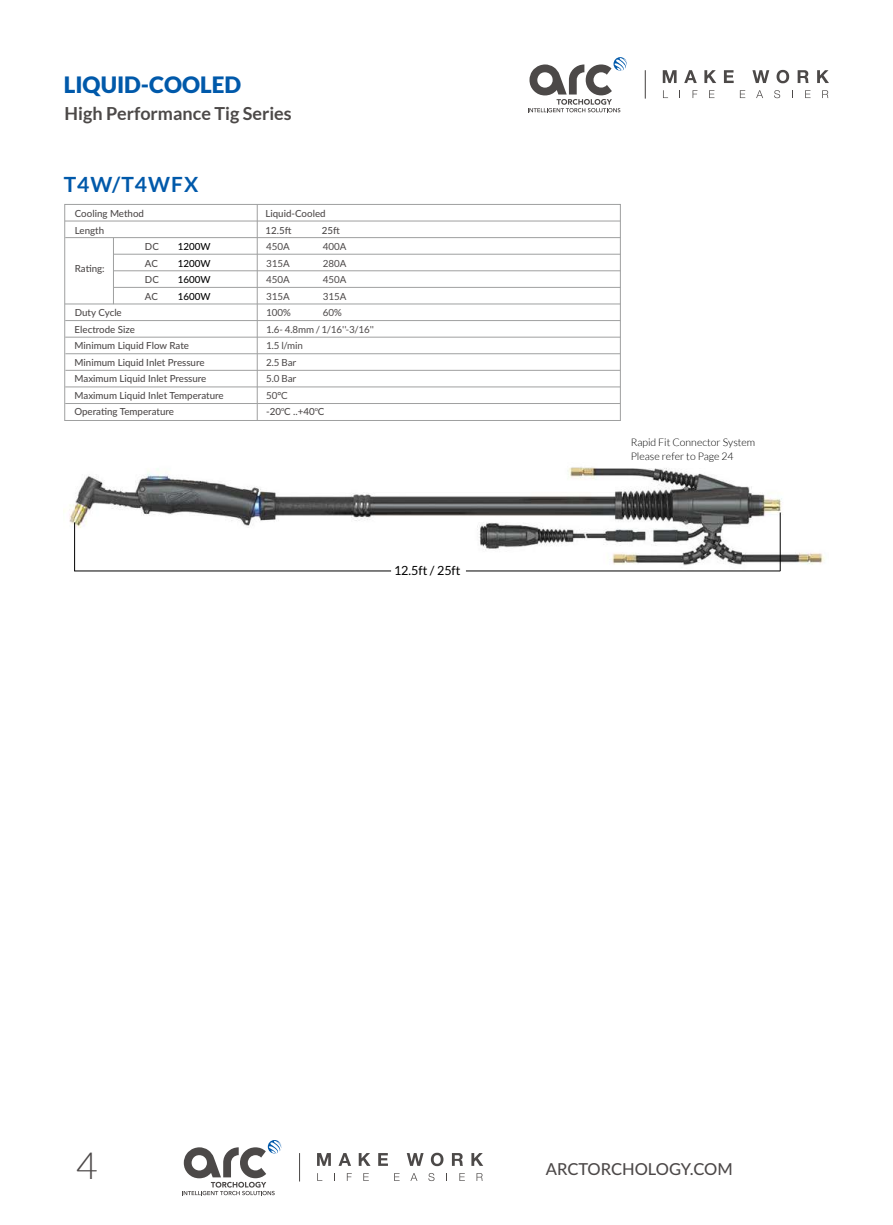
<style>
.page{position:relative;width:893px;height:1225px;background:#fff}
.page>*{position:absolute;margin:0;border:0;box-sizing:border-box;transform-origin:0 0}
.t1{font:300 37.5px "Lato";color:#4c4848}
.t2{font:900 22.5px "Lato";color:#0059aa}
.t3{font:700 21px "Lato";letter-spacing:.05em;color:#0059aa}
.t4{font:700 18px "Lato";color:#4c4948}
.t5{font:500 16.5px "Lato";color:#4c4848}
.t6{font:12.6px "Lato";color:#000}
.t7{font:300 10.5px/13.4px "Lato";color:#000}
.t8{font:500 9.75px/16.5px "Lato";color:#4c4848}
.t9{font:9.75px/16.5px "Lato";color:#4c4848}
.t10{font:500 9.75px/16.5px "Lato";color:#000}
.t11{font:500 5.7px "Lato";color:#4c4848}
</style>
<div class="page">
<svg style="left:299px;top:1153px;width:1px;height:28px"></svg>
<svg style="left:182px;top:1140px;width:99px;height:55px"></svg>
<svg style="left:317px;top:1153px;width:14px;height:12px"></svg>
<svg style="left:339px;top:1153px;width:12px;height:12px"></svg>
<svg style="left:359px;top:1153px;width:11px;height:12px"></svg>
<svg style="left:378px;top:1153px;width:10px;height:12px"></svg>
<svg style="left:407px;top:1153px;width:17px;height:12px"></svg>
<svg style="left:431px;top:1152px;width:12px;height:14px"></svg>
<svg style="left:452px;top:1153px;width:11px;height:12px"></svg>
<svg style="left:471px;top:1153px;width:12px;height:12px"></svg>
<svg style="left:317px;top:1173px;width:5px;height:8px"></svg>
<svg style="left:347px;top:1173px;width:5px;height:8px"></svg>
<svg style="left:363px;top:1173px;width:6px;height:8px"></svg>
<svg style="left:394px;top:1173px;width:6px;height:8px"></svg>
<svg style="left:410px;top:1173px;width:7px;height:8px"></svg>
<svg style="left:428px;top:1173px;width:6px;height:8px"></svg>
<svg style="left:459px;top:1173px;width:6px;height:8px"></svg>
<svg style="left:477px;top:1173px;width:6px;height:8px"></svg>
<svg style="left:645px;top:70px;width:1px;height:29px"></svg>
<svg style="left:528px;top:57px;width:99px;height:55px"></svg>
<svg style="left:663px;top:70px;width:14px;height:13px"></svg>
<svg style="left:684px;top:70px;width:13px;height:13px"></svg>
<svg style="left:704px;top:70px;width:12px;height:13px"></svg>
<svg style="left:724px;top:70px;width:10px;height:13px"></svg>
<svg style="left:752px;top:70px;width:17px;height:13px"></svg>
<svg style="left:776px;top:70px;width:13px;height:13px"></svg>
<svg style="left:798px;top:70px;width:11px;height:13px"></svg>
<svg style="left:817px;top:70px;width:12px;height:13px"></svg>
<svg style="left:663px;top:90px;width:5px;height:8px"></svg>
<svg style="left:692px;top:90px;width:5px;height:8px"></svg>
<svg style="left:709px;top:90px;width:5px;height:8px"></svg>
<svg style="left:740px;top:90px;width:5px;height:8px"></svg>
<svg style="left:756px;top:90px;width:7px;height:8px"></svg>
<svg style="left:774px;top:90px;width:6px;height:8px"></svg>
<svg style="left:805px;top:90px;width:5px;height:8px"></svg>
<svg style="left:822px;top:90px;width:6px;height:8px"></svg>
<div style="left:65px;top:204px;width:556px;height:217px;border:1px solid #9fa0a0"></div>
<img style="left:64px;top:467px;width:761px;height:105px">
<hr style="left:780px;top:512px;width:1px;height:59px;background:#000">
<hr style="left:74px;top:571px;width:317px;height:1px;background:#000">
<hr style="left:466px;top:571px;width:314px;height:1px;background:#000">
<hr style="left:74px;top:522px;width:1px;height:49px;background:#000">
<hr style="left:65px;top:237px;width:556px;height:1px;background:#9fa0a0">
<hr style="left:65px;top:304px;width:556px;height:1px;background:#9fa0a0">
<hr style="left:114px;top:270px;width:507px;height:1px;background:#9fa0a0">
<hr style="left:65px;top:337px;width:556px;height:1px;background:#9fa0a0">
<hr style="left:65px;top:387px;width:555px;height:1px;background:#9fa0a0">
<hr style="left:65px;top:403px;width:555px;height:1px;background:#9fa0a0">
<hr style="left:114px;top:254px;width:507px;height:1px;background:#9fa0a0">
<hr style="left:65px;top:320px;width:556px;height:1px;background:#9fa0a0">
<hr style="left:114px;top:287px;width:507px;height:1px;background:#9fa0a0">
<hr style="left:65px;top:353px;width:555px;height:1px;background:#9fa0a0">
<hr style="left:65px;top:370px;width:555px;height:1px;background:#9fa0a0">
<hr style="left:257px;top:204px;width:1px;height:217px;background:#9fa0a0">
<hr style="left:65px;top:221px;width:555px;height:1px;background:#9fa0a0">
<hr style="left:113px;top:238px;width:1px;height:66px;background:#9fa0a0">
<h2 class="t2" style="left:64px;top:72px;width:179px">LIQUID-COOLED</h2>
<h3 class="t4" style="left:65px;top:103px;width:229px">High Performance Tig Series</h3>
<h3 class="t3" style="left:64px;top:172px;width:136px">T4W/T4WFX</h3>
<p class="t8" style="left:75px;top:205px;width:71px">Cooling Method<br>Length</p>
<p class="t8" style="left:265px;top:205px;width:62px">Liquid-Cooled<br>12.5ft</p>
<p class="t8" style="left:322px;top:221px;width:20px">25ft</p>
<p class="t8" style="left:75px;top:260px;width:31px">Rating:</p>
<p class="t8" style="left:145px;top:238px;width:15px">DC</p>
<p class="t8" style="left:145px;top:271px;width:15px">DC</p>
<p class="t8" style="left:145px;top:254px;width:14px">AC</p>
<p class="t8" style="left:145px;top:287px;width:14px">AC</p>
<p class="t10" style="left:178px;top:238px;width:34px">1200W<br>1200W</p>
<p class="t10" style="left:178px;top:271px;width:34px">1600W<br>1600W</p>
<p class="t9" style="left:266px;top:238px;width:25px">450A</p>
<p class="t9" style="left:323px;top:238px;width:25px">400A</p>
<p class="t9" style="left:266px;top:255px;width:25px">315A</p>
<p class="t9" style="left:323px;top:255px;width:25px">280A</p>
<p class="t9" style="left:266px;top:271px;width:25px">450A</p>
<p class="t9" style="left:323px;top:271px;width:25px">450A</p>
<p class="t9" style="left:266px;top:288px;width:25px">315A</p>
<p class="t9" style="left:323px;top:288px;width:25px">315A</p>
<p class="t8" style="left:75px;top:304px;width:48px">Duty Cycle</p>
<p class="t8" style="left:75px;top:320px;width:62px">Electrode Size</p>
<p class="t9" style="left:266px;top:304px;width:26px">100%</p>
<p class="t9" style="left:266px;top:304px;width:110px;text-indent:57px">60%<br>1.6- 4.8mm / 1/16''-3/16''</p>
<p class="t8" style="left:75px;top:337px;width:132px">Minimum Liquid Flow Rate<br>Minimum Liquid Inlet Pressure</p>
<p class="t8" style="left:75px;top:386px;width:151px">Maximum Liquid Inlet Temperature</p>
<p class="t8" style="left:75px;top:370px;width:133px">Maximum Liquid Inlet Pressure</p>
<p class="t9" style="left:266px;top:337px;width:38px">1.5 l/min<br>2.5 Bar<br>5.0 Bar<br>50°C</p>
<p class="t11" style="left:281px;top:404px;width:5px">o</p>
<p class="t11" style="left:315px;top:404px;width:5px">o</p>
<p class="t8" style="left:74px;top:403px;width:101px">Operating Temperature</p>
<p class="t8" style="left:266px;top:403px;width:60px">-20 C ..+40 C</p>
<p class="t6" style="left:394px;top:563px;width:68px">12.5ft / 25ft</p>
<p class="t7" style="left:631px;top:436px;width:126px">Rapid Fit Connector System<br>Please refer to Page 24</p>
<h1 class="t1" style="left:76px;top:1145px;width:23px">4</h1>
<h3 class="t5" style="left:546px;top:1157px;width:188px">ARCTORCHOLOGY.COM</h3>
</div>
